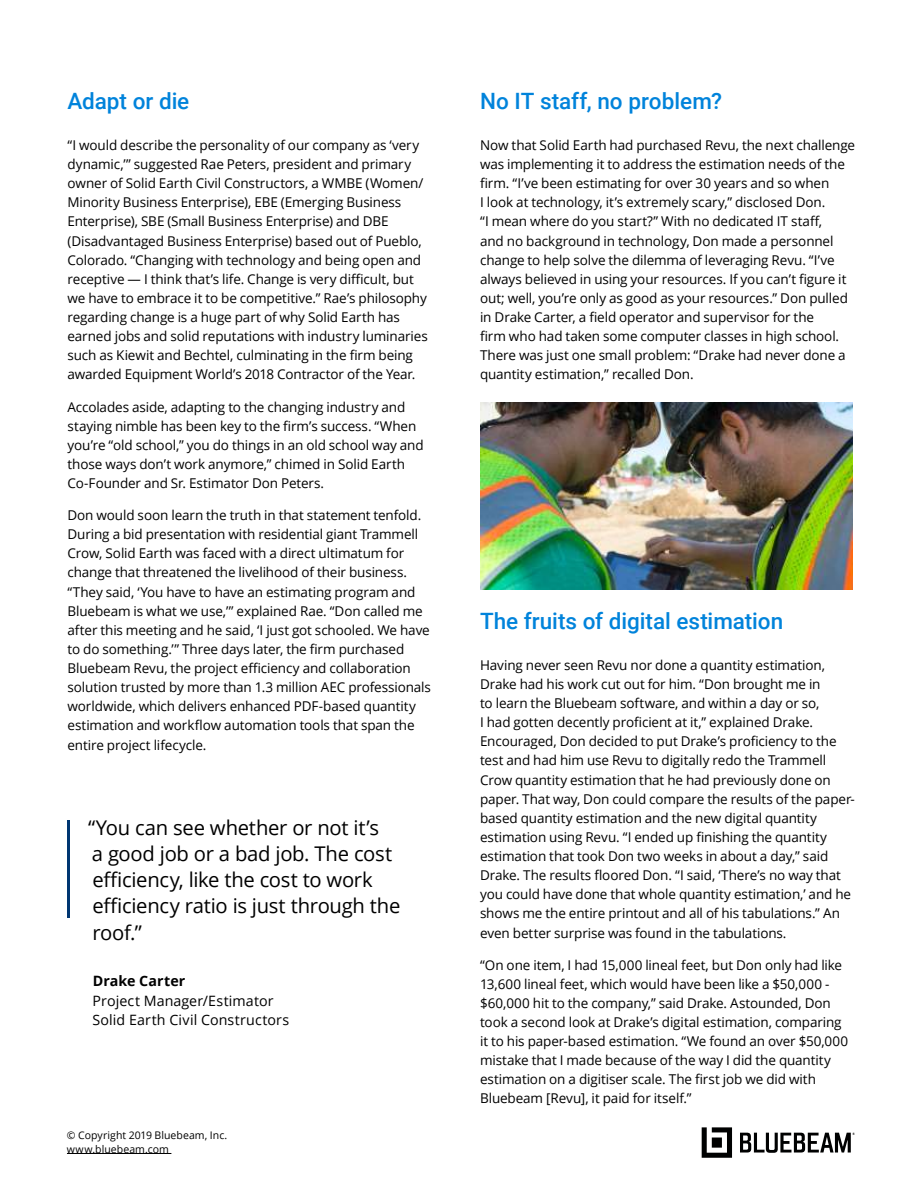
<style>
.page{position:relative;width:918px;height:1188px;background:#fff}
.page>*{position:absolute;margin:0;border:0;box-sizing:border-box;transform-origin:0 0}
.t1{font:500 22.5px "Roboto";color:#0083db}
.t2{font:20.25px/26.2px "Open Sans";letter-spacing:-.015em;color:#000}
.t3{font:14.25px/19.5px "Open Sans";letter-spacing:.01em;color:#000}
.t4{font:700 14.25px "Open Sans";letter-spacing:.005em;color:#000}
.t5{font:13.5px/19.2px "Open Sans";letter-spacing:-.01em;color:#000}
.t6{font:10.5px/13.5px "Open Sans";letter-spacing:.005em;color:#000}
</style>
<div class="page">
<hr style="left:67px;top:1153px;width:104px;height:1px;background:#000">
<svg style="left:702px;top:1127px;width:30px;height:31px"></svg>
<svg style="left:740px;top:1133px;width:115px;height:20px"></svg>
<hr style="left:68px;top:820px;width:2px;height:98px;background:#003671">
<img style="left:480px;top:402px;width:373px;height:187px">
<h1 class="t1" style="left:68px;top:92px;width:123px">Adapt or die</h1>
<p class="t5" style="left:68px;top:135px;width:362px">“I would describe the personality of our company as ‘very dynamic,’” suggested Rae Peters, president and primary owner of Solid Earth Civil Constructors, a WMBE (Women/ Minority Business Enterprise), EBE (Emerging Business Enterprise), SBE (Small Business Enterprise) and DBE (Disadvantaged Business Enterprise) based out of Pueblo, Colorado. “Changing with technology and being open and receptive — I think that’s life. Change is very difficult, but we have to embrace it to be competitive.” Rae’s philosophy regarding change is a huge part of why Solid Earth has earned jobs and solid reputations with industry luminaries such as Kiewit and Bechtel, culminating in the firm being awarded Equipment World’s 2018 Contractor of the Year.</p>
<p class="t5" style="left:68px;top:398px;width:358px">Accolades aside, adapting to the changing industry and staying nimble has been key to the firm’s success. “When you’re “old school,” you do things in an old school way and those ways don’t work anymore,” chimed in Solid Earth Co-Founder and Sr. Estimator Don Peters.</p>
<p class="t5" style="left:68px;top:507px;width:365px">Don would soon learn the truth in that statement tenfold.<br>During a bid presentation with residential giant Trammell Crow, Solid Earth was faced with a direct ultimatum for change that threatened the livelihood of their business. “They said, ‘You have to have an estimating program and Bluebeam is what we use,’” explained Rae. “Don called me after this meeting and he said, ‘I just got schooled. We have to do something.’” Three days later, the firm purchased Bluebeam Revu, the project efficiency and collaboration solution trusted by more than 1.3 million AEC professionals worldwide, which delivers enhanced PDF-based quantity estimation and workflow automation tools that span the entire project lifecycle.</p>
<h2 class="t2" style="left:88px;top:816px;width:314px">“You can see whether or not it’s<br>a good job or a bad job. The cost efficiency, like the cost to work efficiency ratio is just through the roof.”</h2>
<p class="t4" style="left:93px;top:973px;width:94px">Drake Carter</p>
<p class="t3" style="left:92px;top:990px;width:198px">Project Manager/Estimator<br>Solid Earth Civil Constructors</p>
<p class="t6" style="left:67px;top:1130px;width:162px">© Copyright 2019 Bluebeam, Inc. www.bluebeam.com</p>
<h1 class="t1" style="left:480px;top:92px;width:243px">No IT staff, no problem?</h1>
<p class="t5" style="left:480px;top:137px;width:376px">Now that Solid Earth had purchased Revu, the next challenge was implementing it to address the estimation needs of the firm. “I’ve been estimating for over 30 years and so when<br>I look at technology, it’s extremely scary,” disclosed Don.<br>“I mean where do you start?” With no dedicated IT staff,<br>and no background in technology, Don made a personnel change to help solve the dilemma of leveraging Revu. “I’ve always believed in using your resources. If you can’t figure it out; well, you’re only as good as your resources.” Don pulled in Drake Carter, a field operator and supervisor for the<br>firm who had taken some computer classes in high school.<br>There was just one small problem: “Drake had never done a quantity estimation,” recalled Don.</p>
<h1 class="t1" style="left:480px;top:612px;width:305px">The fruits of digital estimation</h1>
<p class="t5" style="left:480px;top:655px;width:376px">Having never seen Revu nor done a quantity estimation, Drake had his work cut out for him. “Don brought me in<br>to learn the Bluebeam software, and within a day or so,<br>I had gotten decently proficient at it,” explained Drake.<br>Encouraged, Don decided to put Drake’s proficiency to the test and had him use Revu to digitally redo the Trammell Crow quantity estimation that he had previously done on paper. That way, Don could compare the results of the paper&shy;based quantity estimation and the new digital quantity estimation using Revu. “I ended up finishing the quantity estimation that took Don two weeks in about a day,” said Drake. The results floored Don. “I said, ‘There’s no way that you could have done that whole quantity estimation,’ and he shows me the entire printout and all of his tabulations.” An even better surprise was found in the tabulations.</p>
<p class="t5" style="left:480px;top:956px;width:370px">“On one item, I had 15,000 lineal feet, but Don only had like 13,600 lineal feet, which would have been like a $50,000 - $60,000 hit to the company,” said Drake. Astounded, Don took a second look at Drake’s digital estimation, comparing it to his paper-based estimation. “We found an over $50,000 mistake that I made because of the way I did the quantity estimation on a digitiser scale. The first job we did with Bluebeam [Revu], it paid for itself.”</p>
</div>
